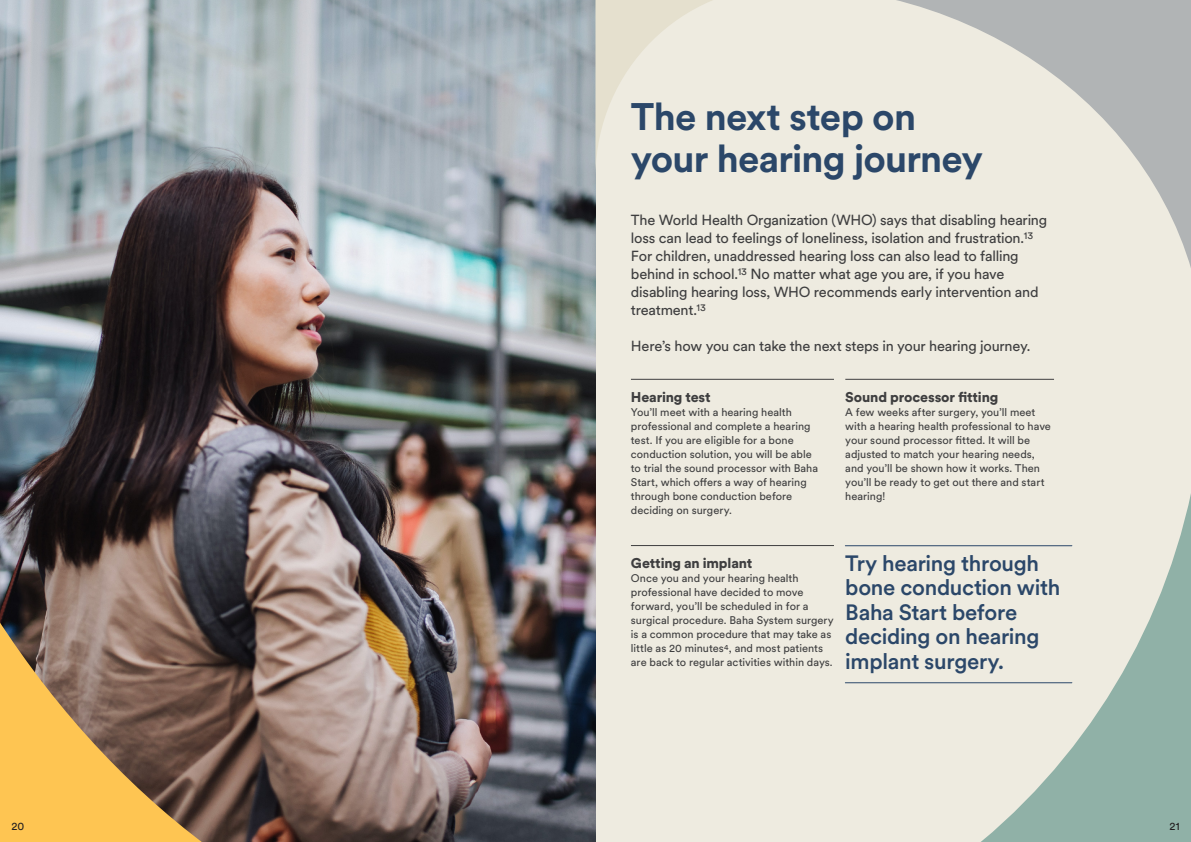
<style>
.page{position:relative;width:1191px;height:842px;background:#fff}
.page>*{position:absolute;margin:0;border:0;box-sizing:border-box;transform-origin:0 0}
.Heading_02_-_Blue{font:700 38px/42px "Circular XX";letter-spacing:-.02em;color:#2b4769}
.Call_out_-_Blue_line{font:500 22px/24.5px "Circular XX";letter-spacing:-.015em;color:#2b4769}
.Intro_-_90_K{font:14.5px/18px "Circular XX";letter-spacing:-.015em;color:#3e3e3f}
.Subheading_03_-_90K{font:900 14px "Circular XX";letter-spacing:-.01em;color:#3e3e3f}
.Body_01_-_90K{font:11px/14px "Circular XX";color:#3e3e3f}
.t1{font:11px "Circular XX";color:#231f20}
</style>
<div class="page">
<div style="left:595px;top:0;width:596px;height:842px;background:#eeebe0"></div>
<img style="left:0;top:0;width:595px;height:842px">
<svg style="left:595px;top:366px;width:596px;height:476px"></svg>
<svg style="left:595px;top:0;width:117px;height:175px"></svg>
<svg style="left:896px;top:0;width:295px;height:268px"></svg>
<p class="Heading_02_-_Blue" style="left:631px;top:94px;width:353px">The next step on your hearing journey</p>
<p class="Intro_-_90_K" style="left:631px;top:210px;width:418px">The World Health Organization (WHO) says that disabling hearing loss can lead to feelings of loneliness, isolation and frustration.<sup>13<br></sup>For children, unaddressed hearing loss can also lead to falling behind in school.<sup>13</sup> No matter what age you are, if you have disabling hearing loss, WHO recommends early intervention and treatment.<sup>13</sup></p>
<p class="Intro_-_90_K" style="left:631px;top:336px;width:401px">Here’s how you can take the next steps in your hearing journey.</p>
<p class="Subheading_03_-_90K" style="left:845px;top:387px;width:155px">Sound processor fitting</p>
<p class="Body_01_-_90K" style="left:845px;top:405px;width:207px">A few weeks after surgery, you’ll meet with a hearing health professional to have your sound processor fitted. It will be adjusted to match your hearing needs, and you’ll be shown how it works. Then you’ll be ready to get out there and start hearing!</p>
<p class="Subheading_03_-_90K" style="left:631px;top:387px;width:81px">Hearing test</p>
<p class="Body_01_-_90K" style="left:631px;top:405px;width:189px">You’ll meet with a hearing health professional and complete a hearing test. If you are eligible for a bone conduction solution, you will be able to trial the sound processor with Baha Start, which offers a way of hearing through bone conduction before deciding on surgery.</p>
<p class="Subheading_03_-_90K" style="left:631px;top:554px;width:123px">Getting an implant</p>
<p class="Body_01_-_90K" style="left:631px;top:571px;width:204px">Once you and your hearing health professional have decided to move forward, you’ll be scheduled in for a surgical procedure. Baha System surgery is a common procedure that may take as little as 20 minutes<sup>4</sup>, and most patients are back to regular activities within days.</p>
<p class="Call_out_-_Blue_line" style="left:845px;top:550px;width:216px">Try hearing through bone conduction with<br>Baha Start before deciding on hearing implant surgery.</p>
<p class="t1" style="left:11px;top:819px;width:14px">20</p>
<p class="t1" style="left:1169px;top:819px;width:12px">21</p>
</div>
